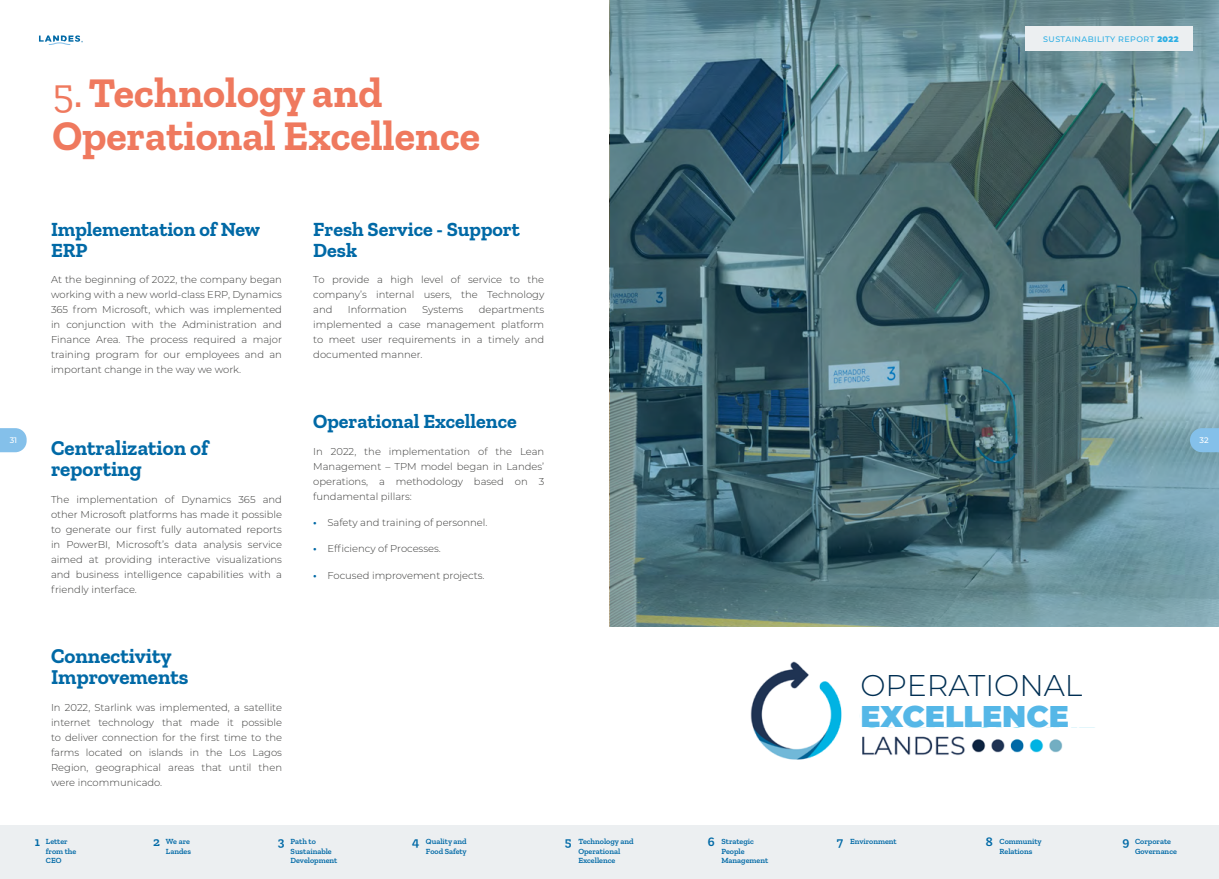
<style>
.page{position:relative;width:1219px;height:879px;background:#fff}
.page>*{position:absolute;margin:0;border:0;box-sizing:border-box;transform-origin:0 0}
.t1{font:700 42px/43px "Zilla Slab";color:#ef795e}
.t2{font:300 30px "Montserrat";color:#012f53}
.t3{font:900 30px "Montserrat";color:#55b7e7}
.t4{font:700 21px/21px "Zilla Slab";color:#0069a6}
.t5{font:700 20px/21px "Zilla Slab";color:#0069a6}
.t6{font:600 13px "Zilla Slab";color:#0069a6}
.t7{font:300 10px/15px "Montserrat";color:#3c3c3b;text-align:justify}
.t8{font:600 8px/9.6px "Zilla Slab";color:#0069a6}
.t9{font:500 8px "Montserrat";letter-spacing:.05em;color:#2eafe4}
.t10{font:500 8px "Montserrat";color:#fff}
.s1{font-weight:400}
.s2{font-weight:900}
.s3{font-weight:700;color:#0069a6}
.s4{font-size:13px}
</style>
<div class="page">
<svg style="left:610px;top:0;width:609px;height:626px;background:#50737b"></svg>
<img style="left:750px;top:661px;width:345px;height:99px">
<div style="left:860px;top:646px;width:250px;height:81px;background:#fff"></div>
<svg style="left:39px;top:35px;width:44px;height:10px"></svg>
<div style="left:1025px;top:26px;width:168px;height:24px;background:#eceff1"></div>
<div style="left:0;top:825px;width:1219px;height:54px;background:#eceff1"></div>
<svg style="left:0;top:428px;width:27px;height:24px"></svg>
<svg style="left:1190px;top:428px;width:29px;height:24px"></svg>
<h1 class="t1" style="left:52px;top:71px;width:429px"><span class="s1">5.</span>Technology and<br>Operational Excellence</h1>
<h3 class="t5" style="left:51px;top:219px;width:210px">Implementation of New<br>ERP</h3>
<p class="t7" style="left:51px;top:272px;width:233px">At the beginning of 2022, the company began working with a new world-class ERP, Dynamics 365 from Microsoft, which was implemented in conjunction with the Administration and Finance Area. The process required a major training program for our employees and an important change in the way we work.</p>
<h3 class="t5" style="left:313px;top:219px;width:208px">Fresh Service - Support<br>Desk</h3>
<p class="t7" style="left:313px;top:272px;width:233px">To provide a high level of service to the company’s internal users, the Technology and</p>
<p class="t7" style="left:348px;top:302px;width:60px">Information</p>
<p class="t7" style="left:422px;top:302px;width:43px">Systems</p>
<p class="t7" style="left:313px;top:302px;width:233px;text-indent:166px">departments implemented a case management platform to meet user requirements in a timely and documented manner.</p>
<p class="t9" style="left:1043px;top:34px;width:137px">SUSTAINABILITY REPORT <span class="s2">2022</span></p>
<h3 class="t5" style="left:313px;top:411px;width:205px">Operational Excellence</h3>
<p class="t7" style="left:313px;top:443px;width:233px">In 2022, the implementation of the Lean Management – TPM model began in Landes’ operations, a methodology based on 3 fundamental pillars:</p>
<p class="t7" style="left:313px;top:514px;width:176px"><span class="s3">•</span> Safety and training of personnel.</p>
<p class="t7" style="left:313px;top:541px;width:129px"><span class="s3">•</span> Efficiency of Processes.</p>
<p class="t7" style="left:313px;top:567px;width:173px"><span class="s3">•</span> Focused improvement projects.</p>
<p class="t10" style="left:10px;top:435px;width:9px">31</p>
<p class="t10" style="left:1199px;top:435px;width:11px">32</p>
<h3 class="t4" style="left:51px;top:438px;width:159px">Centralization of reporting</h3>
<p class="t7" style="left:51px;top:491px;width:233px">The implementation of Dynamics 365 and other Microsoft platforms has made it possible to generate our first fully automated reports in PowerBI, Microsoft’s data analysis service aimed at providing interactive visualizations and business intelligence capabilities with a friendly interface.</p>
<h3 class="t4" style="left:51px;top:646px;width:139px">Connectivity<br>Improvements</h3>
<p class="t7" style="left:51px;top:699px;width:233px">In 2022, Starlink was implemented, a satellite internet technology that made it possible to deliver connection for the first time to the farms located on islands in the Los Lagos Region, geographical areas that until then were incommunicado.</p>
<h2 class="t2" style="left:860px;top:665px;width:224px">OPERATIONAL</h2>
<h2 class="t3" style="left:860px;top:694px;width:210px">EXCELLENCE</h2>
<h3 class="t6" style="left:708px;top:834px;width:8px">6</h3>
<p class="t8" style="left:837px;top:836px;width:61px"><span class="s4">7</span> Environment</p>
<p class="t8" style="left:999px;top:836px;width:44px">Community<br>Relations</p>
<h3 class="t6" style="left:986px;top:834px;width:9px">8</h3>
<p class="t8" style="left:1135px;top:836px;width:43px">Corporate<br>Governance</p>
<h3 class="t6" style="left:153px;top:834px;width:8px">2</h3>
<p class="t8" style="left:291px;top:836px;width:48px">Path to<br>Sustainable<br>Development</p>
<h3 class="t6" style="left:278px;top:834px;width:8px">3</h3>
<p class="t8" style="left:426px;top:836px;width:42px">Quality and<br>Food Safety</p>
<h3 class="t6" style="left:412px;top:834px;width:9px">4</h3>
<p class="t8" style="left:578px;top:836px;width:57px">Technology and<br>Operational<br>Excellence</p>
<p class="t8" style="left:46px;top:836px;width:23px">Letter</p>
<h3 class="t6" style="left:1123px;top:834px;width:8px">9</h3>
<p class="t8" style="left:46px;top:846px;width:32px">from the<br>CEO</p>
<h3 class="t6" style="left:565px;top:834px;width:8px">5</h3>
<p class="t8" style="left:721px;top:836px;width:48px">Strategic<br>People<br>Management</p>
<p class="t8" style="left:166px;top:836px;width:27px">We are<br>Landes</p>
<h3 class="t6" style="left:35px;top:834px;width:7px">1</h3>
</div>
